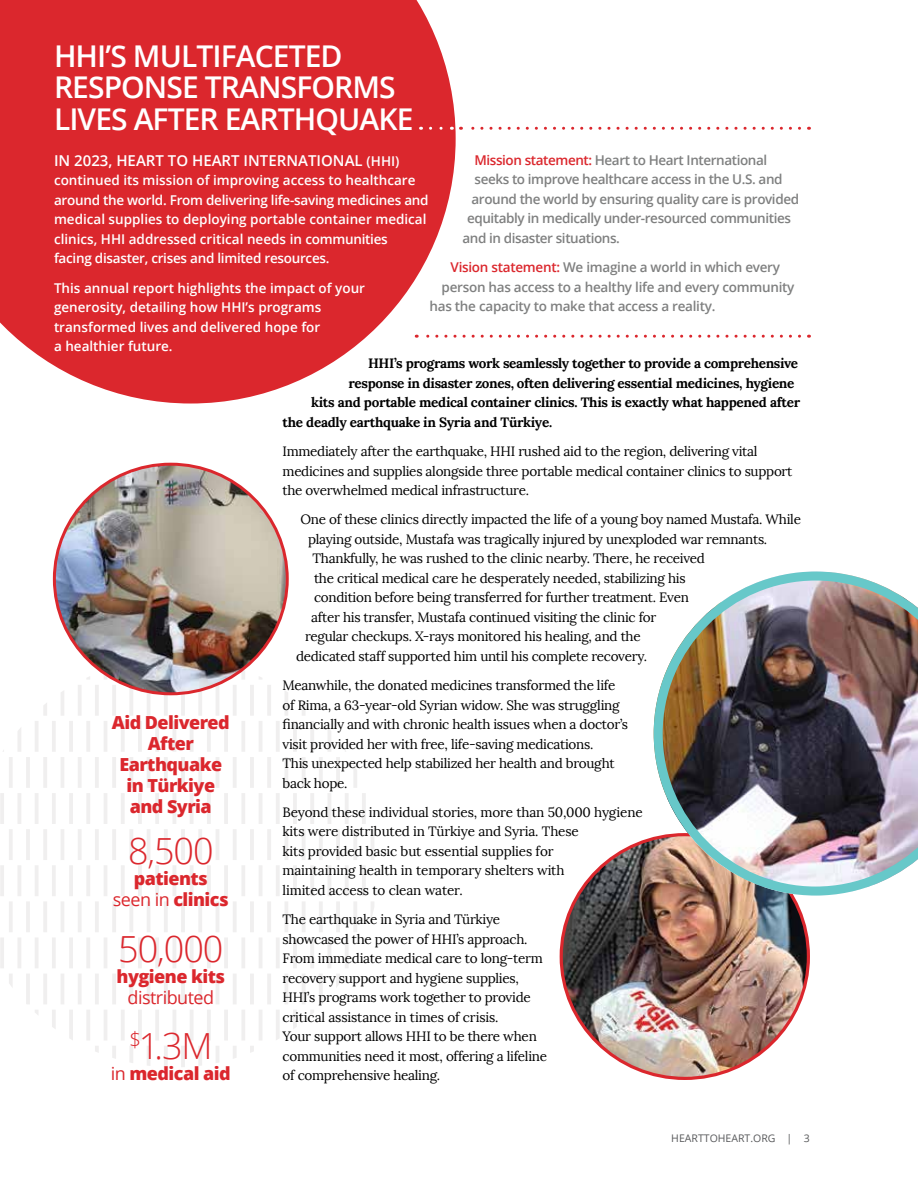
<style>
.page{position:relative;width:918px;height:1188px;background:#fff}
.page>*{position:absolute;margin:0;border:0;box-sizing:border-box;transform-origin:0 0}
.t1{font:300 36px "Open Sans";letter-spacing:-.03em;color:#db272d}
.t2{font:600 30px/31.5px "Open Sans";letter-spacing:-.03em;color:#fff}
.t3{font:800 18px/21px "Open Sans";letter-spacing:-.03em;color:#db272d;text-align:center}
.t4{font:18px "Open Sans";letter-spacing:-.03em;color:#db272d}
.t5{font:600 15px "Open Sans";color:#fff}
.t6{font:13.5px/19.5px "Lora";letter-spacing:-.02em;color:#000}
.t7{font:600 13.5px/19.5px "Open Sans";color:#fff}
.t8{font:600 13.5px "Open Sans";letter-spacing:-.03em;color:#7f8080}
.t9{font:700 13.5px "Lora";letter-spacing:-.02em;color:#000}
.t10{font:10.5px "Open Sans";color:#58595b}
.s1{color:#db272d}
.s2{font-size:13.5px}
.s3{font-weight:400}
</style>
<div class="page">
<img style="left:62px;top:692px;width:226px;height:24px">
<img style="left:54px;top:464px;width:233px;height:230px">
<img style="left:561px;top:836px;width:247px;height:242px">
<img style="left:654px;top:572px;width:264px;height:324px">
<svg style="left:0;top:0;width:456px;height:404px;fill:#db272d"></svg>
<svg style="left:460px;top:127px;width:340px;height:3px"></svg>
<svg style="left:421px;top:127px;width:20px;height:3px"></svg>
<svg style="left:416px;top:335px;width:384px;height:3px"></svg>
<h2 class="t2" style="left:54px;top:40px;width:361px">HHI’S MULTIFACETED<br>RESPONSE TRANSFORMS<br>LIVES AFTER EARTHQUAKE</h2>
<p class="t8" style="left:475px;top:151px;width:294px"><span class="s1">Mission statement:</span> Heart to Heart International</p>
<p class="t8" style="left:475px;top:170px;width:310px">seeks to improve healthcare access in the U.S. and</p>
<p class="t8" style="left:472px;top:190px;width:329px">around the world by ensuring quality care is provided</p>
<p class="t8" style="left:467px;top:209px;width:325px">equitably in medically under-resourced communities</p>
<p class="t8" style="left:463px;top:229px;width:159px">and in disaster situations.</p>
<p class="t8" style="left:451px;top:258px;width:331px"><span class="s1">Vision statement:</span> We imagine a world in which every</p>
<p class="t8" style="left:442px;top:277px;width:354px">person has access to a healthy life and every community</p>
<p class="t8" style="left:430px;top:297px;width:287px">has the capacity to make that access a reality.</p>
<p class="t5" style="left:54px;top:150px;width:347px">IN 2023, HEART TO HEART INTERNATIONAL <span class="s2">(HHI)</span></p>
<p class="t7" style="left:54px;top:171px;width:376px">continued its mission of improving access to healthcare around the world. From delivering life-saving medicines and medical supplies to deploying portable container medical clinics, HHI addressed critical needs in communities facing disaster, crises and limited resources.</p>
<p class="t7" style="left:54px;top:278px;width:313px">This annual report highlights the impact of your generosity, detailing how HHI’s programs transformed lives and delivered hope for<br>a healthier future.</p>
<p class="t9" style="left:368px;top:355px;width:432px">HHI’s programs work seamlessly together to provide a comprehensive</p>
<p class="t9" style="left:349px;top:374px;width:448px">response in disaster zones, often delivering essential medicines, hygiene</p>
<p class="t9" style="left:311px;top:394px;width:491px">kits and portable medical container clinics. This is exactly what happened after</p>
<p class="t9" style="left:283px;top:413px;width:271px">the deadly earthquake in Syria and Türkiye.</p>
<p class="t6" style="left:283px;top:442px;width:512px">Immediately after the earthquake, HHI rushed aid to the region, delivering vital medicines and supplies alongside three portable medical container clinics to support the overwhelmed medical infrastructure.</p>
<p class="t6" style="left:301px;top:510px;width:502px">One of these clinics directly impacted the life of a young boy named Mustafa. While</p>
<p class="t6" style="left:308px;top:529px;width:461px">playing outside, Mustafa was tragically injured by unexploded war remnants.</p>
<p class="t6" style="left:313px;top:549px;width:394px">Thankfully, he was rushed to the clinic nearby. There, he received</p>
<p class="t6" style="left:314px;top:568px;width:373px">the critical medical care he desperately needed, stabilizing his</p>
<p class="t6" style="left:314px;top:588px;width:376px">condition before being transferred for further treatment. Even</p>
<p class="t6" style="left:311px;top:607px;width:347px">after his transfer, Mustafa continued visiting the clinic for</p>
<p class="t6" style="left:305px;top:627px;width:337px">regular checkups. X-rays monitored his healing, and the</p>
<p class="t6" style="left:296px;top:646px;width:353px">dedicated staff supported him until his complete recovery.</p>
<p class="t6" style="left:283px;top:676px;width:347px">Meanwhile, the donated medicines transformed the life of Rima, a 63-year-old Syrian widow. She was struggling financially and with chronic health issues when a doctor’s visit provided her with free, life-saving medications.<br>This unexpected help stabilized her health and brought back hope.</p>
<p class="t6" style="left:283px;top:802px;width:362px">Beyond these individual stories, more than 50,000 hygiene kits were distributed in Türkiye and Syria. These<br>kits provided basic but essential supplies for<br>maintaining health in temporary shelters with<br>limited access to clean water.</p>
<p class="t6" style="left:283px;top:910px;width:266px">The earthquake in Syria and Türkiye showcased the power of HHI’s approach.<br>From immediate medical care to long-term recovery support and hygiene supplies, HHI’s programs work together to provide critical assistance in times of crisis.<br>Your support allows HHI to be there when communities need it most, offering a lifeline of comprehensive healing.</p>
<h3 class="t3" style="left:112px;top:711px;width:119px">Aid Delivered<br>After<br>Earthquake in Türkiye and Syria</h3>
<h1 class="t1" style="left:128px;top:827px;width:87px">8,500</h1>
<h3 class="t3" style="left:113px;top:867px;width:117px">patients <span class="s3">seen in</span> clinics</h3>
<h1 class="t1" style="left:118px;top:924px;width:107px">50,000</h1>
<h3 class="t3" style="left:117px;top:965px;width:110px">hygiene kits</h3>
<h3 class="t4" style="left:128px;top:985px;width:88px">distributed</h3>
<h1 class="t1" style="left:129px;top:1022px;width:85px"><sup>$</sup>1.3M</h1>
<h3 class="t3" style="left:111px;top:1062px;width:121px"><span class="s3">in</span> medical aid</h3>
<p class="t10" style="left:671px;top:1131px;width:140px">HEARTTOHEART.ORG | 3</p>
</div>
